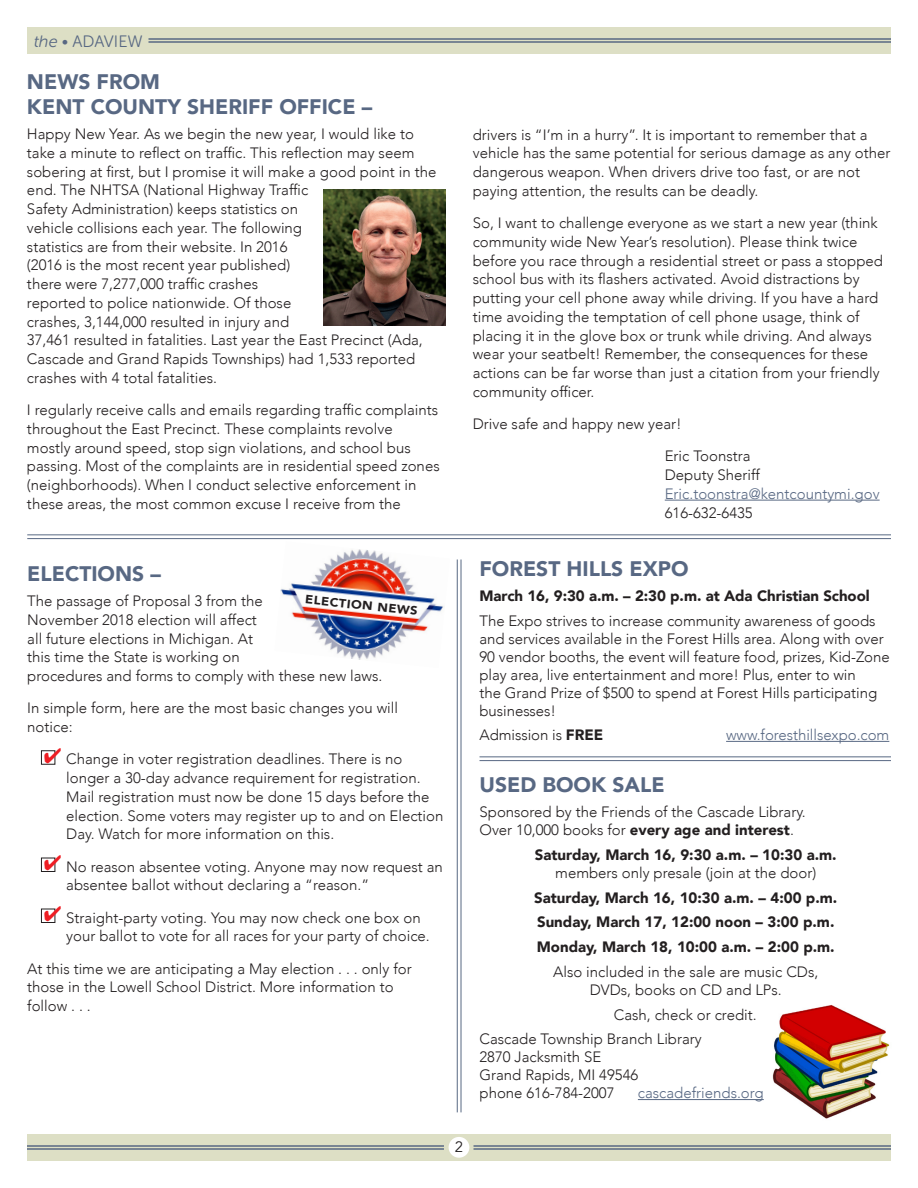
<style>
.page{position:relative;width:918px;height:1188px;background:#fff}
.page>*{position:absolute;margin:0;border:0;box-sizing:border-box;transform-origin:0 0}
.t1{font:900 21px/25.2px "Avenir";color:#586883}
.t2{font:16.5px "Museo Sans Rounded 300";color:#586883}
.body{font:300 15px/18.8px "Avenir";color:#231f20}
.body-2{font:900 15px/18px "Avenir";color:#231f20;text-align:center}
.body-3{font:300 15px "Avenir";letter-spacing:-.005em;color:#586883}
.t3{font:15px "Avenir";color:#231f20}
.body-4{font:900 12px "Avenir";color:#231f20;scale:1.07 1}
.s1{font-style:italic}
.s2{color:#586883}
.s3{font-weight:900}
.s4{font-weight:300}
</style>
<div class="page">
<div style="left:27px;top:27px;width:864px;height:27px;background:#dddfc5"></div>
<div style="left:27px;top:1134px;width:864px;height:27px;background:#dddfc5"></div>
<hr style="left:27px;top:1145px;width:417px;height:2px;background:#586883">
<hr style="left:27px;top:1148px;width:417px;height:2px;background:#586883">
<div style="left:449px;top:1137px;width:20px;height:21px;background:#fff;border-radius:50%"></div>
<hr style="left:474px;top:1145px;width:417px;height:2px;background:#586883">
<hr style="left:474px;top:1148px;width:417px;height:2px;background:#586883">
<hr style="left:148px;top:38px;width:743px;height:2px;background:#586883">
<hr style="left:148px;top:41px;width:743px;height:2px;background:#586883">
<img style="left:323px;top:189px;width:123px;height:137px">
<hr style="left:665px;top:500px;width:215px;height:1px;background:#586883">
<hr style="left:27px;top:534px;width:864px;height:1px;background:#586883">
<hr style="left:27px;top:538px;width:864px;height:1px;background:#586883">
<img style="left:280px;top:549px;width:164px;height:111px">
<div style="left:41px;top:750px;width:14px;height:15px;border:1px solid #231f20"></div>
<div style="left:41px;top:858px;width:14px;height:14px;border:1px solid #231f20"></div>
<div style="left:41px;top:909px;width:14px;height:14px;border:1px solid #231f20"></div>
<hr style="left:726px;top:741px;width:163px;height:1px;background:#586883">
<hr style="left:638px;top:1099px;width:126px;height:1px;background:#586883">
<hr style="left:457px;top:559px;width:1px;height:553px;background:#586883">
<hr style="left:461px;top:559px;width:1px;height:553px;background:#586883">
<img style="left:772px;top:1005px;width:118px;height:114px">
<hr style="left:480px;top:756px;width:411px;height:1px;background:#586883">
<hr style="left:480px;top:760px;width:411px;height:1px;background:#586883">
<svg style="left:45px;top:750px;width:11px;height:13px"></svg>
<svg style="left:45px;top:857px;width:11px;height:13px"></svg>
<svg style="left:45px;top:908px;width:11px;height:13px"></svg>
<p class="t2" style="left:34px;top:32px;width:111px"><span class="s1">the</span> • ADAVIEW</p>
<p class="t1" style="left:27px;top:68px;width:347px">NEWS FROM<br>KENT COUNTY SHERIFF OFFICE –</p>
<p class="body" style="left:27px;top:125px;width:411px">Happy New Year. As we begin the new year, I would like to take a minute to reflect on traffic. This reflection may seem sobering at first, but I promise it will make a good point in the end. The NHTSA (National Highway Traffic<br>Safety Administration) keeps statistics on<br>vehicle collisions each year. The following<br>statistics are from their website. In 2016<br>(2016 is the most recent year published)<br>there were 7,277,000 traffic crashes<br>reported to police nationwide. Of those<br>crashes, 3,144,000 resulted in injury and<br>37,461 resulted in fatalities. Last year the East Precinct (Ada, Cascade and Grand Rapids Townships) had 1,533 reported crashes with 4 total fatalities.</p>
<p class="body" style="left:27px;top:401px;width:414px">I regularly receive calls and emails regarding traffic complaints throughout the East Precinct. These complaints revolve mostly around speed, stop sign violations, and school bus passing. Most of the complaints are in residential speed zones (neighborhoods). When I conduct selective enforcement in these areas, the most common excuse I receive from the</p>
<p class="body" style="left:473px;top:125px;width:419px">drivers is “I’m in a hurry”. It is important to remember that a vehicle has the same potential for serious damage as any other dangerous weapon. When drivers drive too fast, or are not paying attention, the results can be deadly.</p>
<p class="body" style="left:473px;top:214px;width:412px">So, I want to challenge everyone as we start a new year (think community wide New Year’s resolution). Please think twice before you race through a residential street or pass a stopped school bus with its flashers activated. Avoid distractions by putting your cell phone away while driving. If you have a hard time avoiding the temptation of cell phone usage, think of placing it in the glove box or trunk while driving. And always wear your seatbelt! Remember, the consequences for these actions can be far worse than just a citation from your friendly community officer.</p>
<p class="body" style="left:473px;top:415px;width:210px">Drive safe and happy new year!</p>
<p class="body" style="left:665px;top:447px;width:216px">Eric Toonstra<br>Deputy Sheriff<br><span class="s2">Eric.toonstra@kentcountymi.gov<br></span>616-632-6435</p>
<p class="t1" style="left:27px;top:560px;width:135px">ELECTIONS –</p>
<p class="body" style="left:27px;top:591px;width:357px">The passage of Proposal 3 from the<br>November 2018 election will affect<br>all future elections in Michigan. At<br>this time the State is working on<br>procedures and forms to comply with these new laws.</p>
<p class="body" style="left:27px;top:699px;width:372px">In simple form, here are the most basic changes you will notice:</p>
<p class="body" style="left:66px;top:750px;width:379px">Change in voter registration deadlines. There is no longer a 30-day advance requirement for registration.<br>Mail registration must now be done 15 days before the election. Some voters may register up to and on Election Day. Watch for more information on this.</p>
<p class="body" style="left:66px;top:857px;width:378px">No reason absentee voting. Anyone may now request an absentee ballot without declaring a “reason.”</p>
<p class="body" style="left:66px;top:908px;width:365px">Straight-party voting. You may now check one box on your ballot to vote for all races for your party of choice.</p>
<p class="body" style="left:27px;top:959px;width:386px">At this time we are anticipating a May election . . . only for those in the Lowell School District. More information to follow . . .</p>
<p class="body-4" style="left:306px;top:589px;width:107px;rotate:6deg">ELECTION NEWS</p>
<p class="t3" style="left:455px;top:1138px;width:10px">2</p>
<p class="t1" style="left:480px;top:556px;width:211px">FOREST HILLS EXPO</p>
<p class="body-2" style="left:480px;top:586px;width:392px">March 16, 9:30 a.m. – 2:30 p.m. at Ada Christian School</p>
<p class="body" style="left:480px;top:611px;width:412px;line-height:18px">The Expo strives to increase community awareness of goods and services available in the Forest Hills area. Along with over 90 vendor booths, the event will feature food, prizes, Kid-Zone play area, live entertainment and more! Plus, enter to win<br>the Grand Prize of $500 to spend at Forest Hills participating businesses!</p>
<p class="body" style="left:480px;top:726px;width:125px">Admission is <span class="s3">FREE</span></p>
<p class="body-3" style="left:726px;top:726px;width:165px">www.foresthillsexpo.com</p>
<p class="t1" style="left:480px;top:772px;width:187px">USED BOOK SALE</p>
<p class="body" style="left:480px;top:803px;width:328px;line-height:18px">Sponsored by the Friends of the Cascade Library.<br>Over 10,000 books for <span class="s3">every age and interest</span>.</p>
<p class="body-2" style="left:535px;top:845px;width:303px">Saturday, March 16, 9:30 a.m. – 10:30 a.m. <span class="s4">members only presale (join at the door)</span></p>
<p class="body-2" style="left:534px;top:888px;width:305px">Saturday, March 16, 10:30 a.m. – 4:00 p.m.</p>
<p class="body-2" style="left:537px;top:913px;width:299px">Sunday, March 17, 12:00 noon – 3:00 p.m.</p>
<p class="body-2" style="left:537px;top:938px;width:299px">Monday, March 18, 10:00 a.m. – 2:00 p.m.</p>
<p class="body" style="left:553px;top:963px;width:267px;line-height:18px;text-align:center">Also included in the sale are music CDs,<br>DVDs, books on CD and LPs.</p>
<p class="body" style="left:614px;top:1005px;width:144px">Cash, check or credit.</p>
<p class="body" style="left:480px;top:1030px;width:224px;line-height:18px">Cascade Township Branch Library<br>2870 Jacksmith SE<br>Grand Rapids, MI 49546<br>phone 616-784-2007</p>
<p class="body-3" style="left:638px;top:1084px;width:127px">cascadefriends.org</p>
</div>
